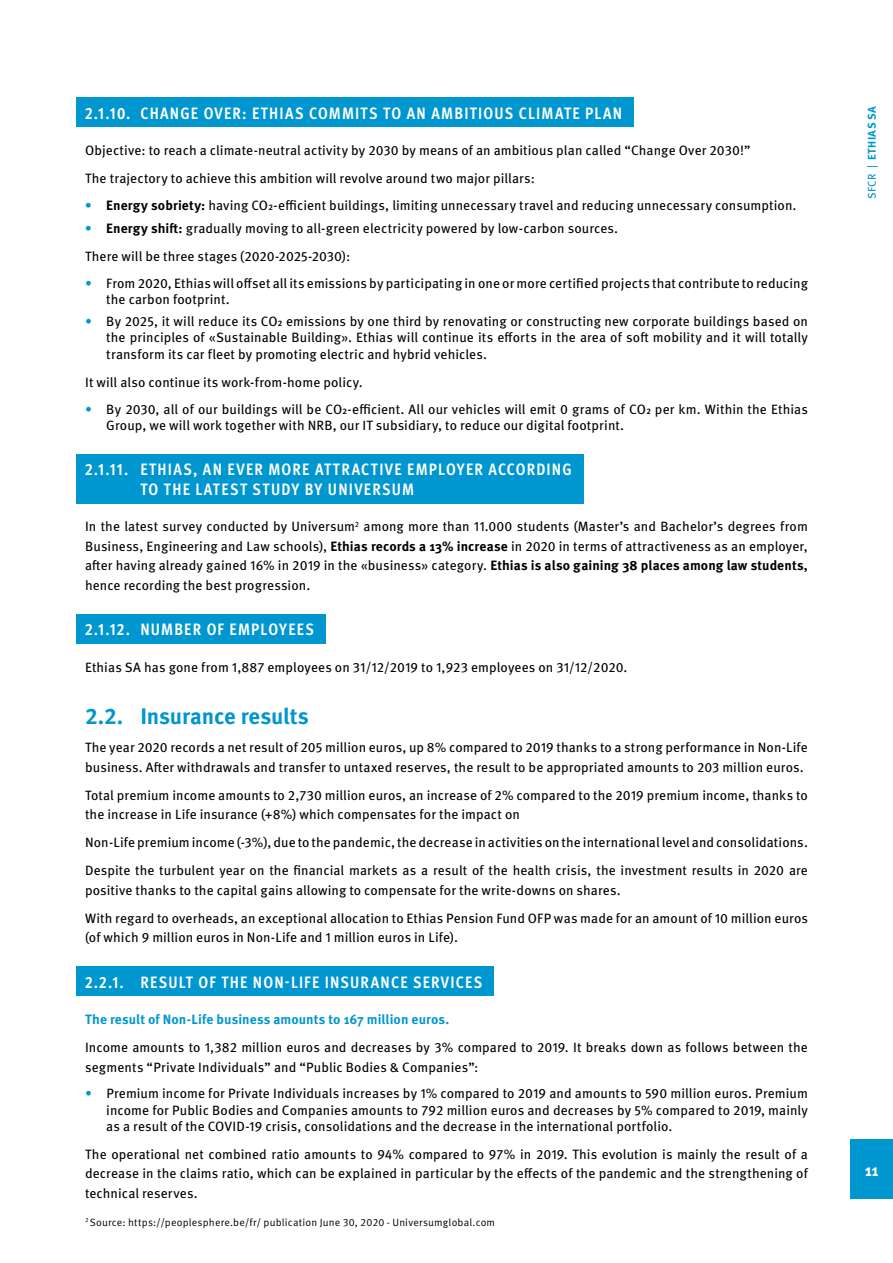
<style>
.page{position:relative;width:893px;height:1263px;background:#fff}
.page>*{position:absolute;margin:0;border:0;box-sizing:border-box;transform-origin:0 0}
.t1{font:700 22.5px "Meta Pro";letter-spacing:-.005em;color:#0096cf}
.t2{font:700 condensed 16.5px/19.8px "Meta Pro";letter-spacing:.07em;color:#fff}
.t3{font:700 16.5px "Meta Pro";color:#fff}
.t4{font:13.5px/19.5px "Meta Pro";letter-spacing:.005em;color:#000}
.t5{font:700 13.5px "Meta Pro";letter-spacing:.005em;color:#0096cf}
.t6{font:700 11.25px "Meta Pro";letter-spacing:.035em;color:#0096cf}
.t7{font:10.5px "Meta Pro Norm";letter-spacing:.015em;color:#000}
.s1{font-weight:700;color:#0096cf}
.s2{font-weight:700}
.s3{color:#0096cf}
.s4{font-weight:400}
</style>
<div class="page">
<div style="left:77px;top:98px;width:557px;height:29px;background:#0096cf"></div>
<div style="left:77px;top:454px;width:507px;height:49px;background:#0096cf"></div>
<div style="left:77px;top:614px;width:249px;height:29px;background:#0096cf"></div>
<div style="left:77px;top:967px;width:417px;height:29px;background:#0096cf"></div>
<div style="left:850px;top:1140px;width:43px;height:59px;background:#0096cf"></div>
<p class="t2" style="left:85px;top:102px;width:539px">2.1.10. CHANGE OVER: ETHIAS COMMITS TO AN AMBITIOUS CLIMATE PLAN</p>
<p class="t4" style="left:85px;top:136px;width:667px;line-height:28px">Objective: to reach a climate-neutral activity by 2030 by means of an ambitious plan called “Change Over 2030!”<br>The trajectory to achieve this ambition will revolve around two major pillars:</p>
<p class="t4" style="left:85px;top:195px;width:713px"><span class="s1">•</span> <span class="s2">Energy sobriety:</span> having CO2-efficient buildings, limiting unnecessary travel and reducing unnecessary consumption.</p>
<p class="t4" style="left:85px;top:213px;width:535px;line-height:28px"><span class="s1">•</span> <span class="s2">Energy shift:</span> gradually moving to all-green electricity powered by low-carbon sources.<br>There will be three stages (2020-2025-2030):</p>
<p class="t4" style="left:106px;top:274px;width:703px;line-height:16.2px;text-indent:-21px"><span class="s3">•</span> From 2020, Ethias will offset all its emissions by participating in one or more certified projects that contribute to reducing the carbon footprint.</p>
<p class="t4" style="left:106px;top:313px;width:703px;line-height:16.2px;text-align:justify;text-indent:-21px"><span class="s3">•</span> By 2025, it will reduce its CO2 emissions by one third by renovating or constructing new corporate buildings based on the principles of «Sustainable Building». Ethias will continue its efforts in the area of soft mobility and it will totally transform its car fleet by promoting electric and hybrid vehicles.</p>
<p class="t4" style="left:85px;top:371px;width:279px">It will also continue its work-from-home policy.</p>
<p class="t4" style="left:106px;top:400px;width:703px;line-height:16.2px;text-indent:-21px"><span class="s3">•</span> By 2030, all of our buildings will be CO2-efficient. All our vehicles will emit 0 grams of CO2 per km. Within the Ethias<br>Group, we will work together with NRB, our IT subsidiary, to reduce our digital footprint.</p>
<p class="t2" style="left:140px;top:458px;width:433px;text-indent:-55px">2.1.11. ETHIAS, AN EVER MORE ATTRACTIVE EMPLOYER ACCORDING<br>TO THE LATEST STUDY BY UNIVERSUM</p>
<p class="t4" style="left:85px;top:516px;width:724px;text-align:justify">In the latest survey conducted by Universum<sup>2</sup> among more than 11.000 students (Master’s and Bachelor’s degrees from Business, Engineering and Law schools), <span class="s2">Ethias records a 13% increase</span> in 2020 in terms of attractiveness as an employer, after having already gained 16% in 2019 in the «business» category. <span class="s2">Ethias is also gaining 38 places among law students, </span>hence recording the best progression.</p>
<p class="t2" style="left:85px;top:619px;width:230px">2.1.12. NUMBER OF EMPLOYEES</p>
<p class="t4" style="left:85px;top:656px;width:544px">Ethias SA has gone from 1,887 employees on 31/12/2019 to 1,923 employees on 31/12/2020.</p>
<h1 class="t1" style="left:85px;top:699px;width:225px">2.2. Insurance results</h1>
<p class="t4" style="left:85px;top:737px;width:724px">The year 2020 records a net result of 205 million euros, up 8% compared to 2019 thanks to a strong performance in Non-Life business. After withdrawals and transfer to untaxed reserves, the result to be appropriated amounts to 203 million euros.</p>
<p class="t4" style="left:85px;top:784px;width:724px">Total premium income amounts to 2,730 million euros, an increase of 2% compared to the 2019 premium income, thanks to the increase in Life insurance (+8%) which compensates for the impact on</p>
<p class="t4" style="left:85px;top:828px;width:724px;line-height:28px">Non-Life premium income (-3%), due to the pandemic, the decrease in activities on the international level and consolidations.<br>Despite the turbulent year on the financial markets as a result of the health crisis, the investment results in 2020 are</p>
<p class="t4" style="left:85px;top:875px;width:724px;line-height:28px">positive thanks to the capital gains allowing to compensate for the write-downs on shares.<br>With regard to overheads, an exceptional allocation to Ethias Pension Fund OFP was made for an amount of 10 million euros</p>
<p class="t4" style="left:85px;top:927px;width:375px">(of which 9 million euros in Non-Life and 1 million euros in Life).</p>
<p class="t2" style="left:85px;top:971px;width:399px">2.2.1. RESULT OF THE NON-LIFE INSURANCE SERVICES</p>
<p class="t5" style="left:85px;top:1009px;width:366px">The result of Non-Life business amounts to 167 million euros.</p>
<p class="t4" style="left:85px;top:1037px;width:724px">Income amounts to 1,382 million euros and decreases by 3% compared to 2019. It breaks down as follows between the segments “Private Individuals” and “Public Bodies &amp; Companies”:</p>
<p class="t4" style="left:106px;top:1085px;width:703px;line-height:16.2px;text-align:justify;text-indent:-21px"><span class="s3">•</span> Premium income for Private Individuals increases by 1% compared to 2019 and amounts to 590 million euros. Premium income for Public Bodies and Companies amounts to 792 million euros and decreases by 5% compared to 2019, mainly as a result of the COVID-19 crisis, consolidations and the decrease in the international portfolio.</p>
<p class="t4" style="left:85px;top:1143px;width:724px;text-align:justify">The operational net combined ratio amounts to 94% compared to 97% in 2019. This evolution is mainly the result of a decrease in the claims ratio, which can be explained in particular by the effects of the pandemic and the strengthening of technical reserves.</p>
<p class="t7" style="left:85px;top:1214px;width:412px"><sup>2</sup> Source: https://peoplesphere.be/fr/ publication June 30, 2020 - Universumglobal.com</p>
<p class="t6" style="left:863px;top:199px;width:94px;rotate:-90deg"><span class="s4">SFCR |</span> ETHIAS SA</p>
<p class="t3" style="left:865px;top:1157px;width:16px">11</p>
</div>
